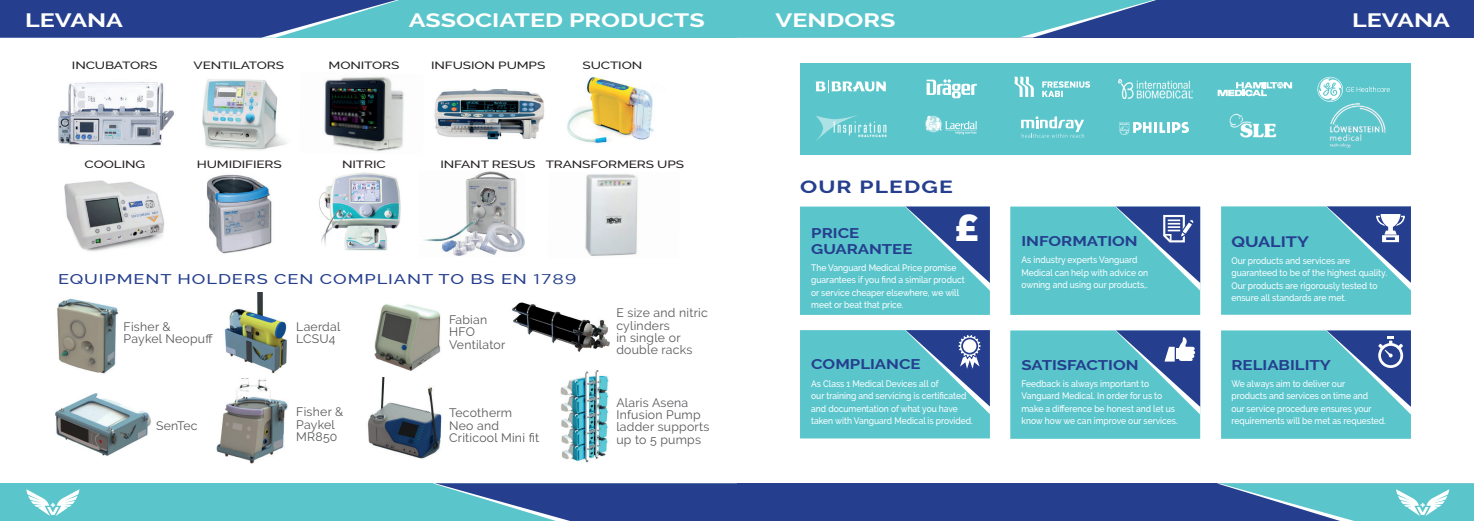
<style>
.page{position:relative;width:1474px;height:521px;background:#fff}
.page>*{position:absolute;margin:0;border:0;box-sizing:border-box;transform-origin:0 0}
.t1{font:900 37.62px "Gotham";color:#fff}
.t2{font:700 19.25px "Raleway";color:#fff;scale:1.3 1}
.t3{font:700 17.5px "Raleway";letter-spacing:.05em;color:#253f8e;scale:1.3 1}
.t4{font:700 15.05px "Raleway";color:#253f8e;scale:1.2 1}
.t5{font:700 14px "Raleway";color:#253f8e;scale:1.2 1}
.t6{font:500 14px "Raleway";letter-spacing:.05em;color:#253f8e;scale:1.3 1}
.t7{font:12.25px/12.2px "Raleway";letter-spacing:.02em;color:#57585a}
.t8{font:500 10.5px "Raleway";letter-spacing:-.01em;color:#231f20;scale:1.3 1}
.t9{font:500 9.45px/12.4px "Raleway";color:#fff;scale:.9 1}
.s1{font-family:"Gotham";font-weight:400}
</style>
<div class="page">
<div style="left:0;top:0;width:737px;height:38px;background:#5ac6cc"></div>
<svg style="left:0;top:0;width:399px;height:38px"></svg>
<div style="left:737px;top:0;width:736px;height:38px;background:#253f8e"></div>
<svg style="left:737px;top:0;width:419px;height:38px;background:#55b3c3"></svg>
<div style="left:0;top:483px;width:737px;height:38px;background:#5ac6cc"></div>
<svg style="left:433px;top:483px;width:304px;height:38px"></svg>
<svg style="left:26px;top:489px;width:53px;height:27px"></svg>
<div style="left:737px;top:483px;width:736px;height:38px;background:#253f8e"></div>
<svg style="left:1217px;top:483px;width:256px;height:38px"></svg>
<img style="left:58px;top:82px;width:117px;height:64px">
<img style="left:202px;top:79px;width:85px;height:71px">
<img style="left:324px;top:76px;width:80px;height:76px">
<img style="left:434px;top:88px;width:110px;height:52px">
<img style="left:64px;top:180px;width:101px;height:72px">
<img style="left:206px;top:174px;width:66px;height:80px">
<img style="left:319px;top:172px;width:82px;height:79px">
<img style="left:424px;top:171px;width:101px;height:85px">
<img style="left:585px;top:174px;width:53px;height:82px">
<div style="left:799px;top:63px;width:611px;height:92px;background:#5ac6cc"></div>
<svg style="left:815px;top:80px;width:70px;height:12px"></svg>
<svg style="left:926px;top:79px;width:50px;height:19px"></svg>
<svg style="left:1014px;top:77px;width:19px;height:20px"></svg>
<svg style="left:1042px;top:81px;width:48px;height:16px"></svg>
<svg style="left:1217px;top:82px;width:75px;height:14px"></svg>
<svg style="left:1317px;top:77px;width:72px;height:25px"></svg>
<img style="left:816px;top:115px;width:71px;height:26px">
<svg style="left:925px;top:115px;width:51px;height:20px"></svg>
<svg style="left:1021px;top:116px;width:63px;height:22px"></svg>
<svg style="left:1119px;top:122px;width:69px;height:13px"></svg>
<img style="left:1229px;top:113px;width:48px;height:24px">
<div style="left:1220px;top:330px;width:190px;height:109px;background:#5ac6cc"></div>
<div style="left:800px;top:330px;width:189px;height:108px;background:#5ac6cc"></div>
<div style="left:800px;top:207px;width:189px;height:108px;background:#5ac6cc"></div>
<svg style="left:903px;top:206px;width:87px;height:208px"></svg>
<div style="left:1010px;top:207px;width:190px;height:108px;background:#5ac6cc"></div>
<div style="left:1220px;top:206px;width:190px;height:109px;background:#5ac6cc"></div>
<svg style="left:1324px;top:206px;width:87px;height:208px"></svg>
<div style="left:1010px;top:330px;width:190px;height:109px;background:#5ac6cc"></div>
<svg style="left:1113px;top:206px;width:88px;height:208px"></svg>
<img style="left:567px;top:77px;width:87px;height:67px">
<img style="left:1118px;top:80px;width:74px;height:18px">
<img style="left:57px;top:298px;width:62px;height:76px">
<img style="left:55px;top:393px;width:96px;height:63px">
<img style="left:224px;top:293px;width:63px;height:80px">
<img style="left:216px;top:378px;width:72px;height:86px">
<img style="left:374px;top:304px;width:67px;height:67px">
<img style="left:367px;top:378px;width:75px;height:81px">
<img style="left:512px;top:302px;width:98px;height:50px">
<img style="left:560px;top:370px;width:49px;height:93px">
<img style="left:1328px;top:98px;width:57px;height:50px">
<h2 class="t2" style="left:25px;top:9px;width:77px">LEVANA</h2>
<h2 class="t2" style="left:409px;top:9px;width:229px">ASSOCIATED PRODUCTS</h2>
<h2 class="t2" style="left:775px;top:9px;width:94px">VENDORS</h2>
<h2 class="t2" style="left:1351px;top:9px;width:77px">LEVANA</h2>
<p class="t8" style="left:72px;top:60px;width:67px">INCUBATORS</p>
<p class="t8" style="left:193px;top:60px;width:71px">VENTILATORS</p>
<p class="t8" style="left:328px;top:60px;width:56px">MONITORS</p>
<p class="t8" style="left:431px;top:60px;width:89px">INFUSION PUMPS</p>
<p class="t8" style="left:582px;top:60px;width:47px">SUCTION</p>
<p class="t8" style="left:85px;top:158px;width:48px">COOLING</p>
<p class="t8" style="left:197px;top:158px;width:67px">HUMIDIFIERS</p>
<p class="t8" style="left:342px;top:158px;width:35px">NITRIC</p>
<p class="t8" style="left:440px;top:158px;width:189px">INFANT RESUS TRANSFORMERS UPS</p>
<h3 class="t6" style="left:58px;top:271px;width:400px">EQUIPMENT HOLDERS CEN COMPLIANT TO BS EN <span class="s1">1789</span></h3>
<p class="t7" style="left:124px;top:321px;width:91px">Fisher &amp;<br>Paykel Neopuff</p>
<p class="t7" style="left:449px;top:314px;width:58px">Fabian<br>HFO<br>Ventilator</p>
<p class="t7" style="left:296px;top:321px;width:46px">Laerdal<br>LCSU4</p>
<p class="t7" style="left:156px;top:420px;width:43px">SenTec</p>
<p class="t7" style="left:296px;top:406px;width:49px">Fisher &amp;<br>Paykel<br>MR850</p>
<p class="t7" style="left:449px;top:407px;width:92px">Tecotherm<br>Neo and<br>Criticool Mini fit</p>
<p class="t7" style="left:616px;top:307px;width:93px">E size and nitric cylinders<br>in single or double racks</p>
<p class="t7" style="left:616px;top:396px;width:95px">Alaris Asena<br>Infusion Pump ladder supports up to 5 pumps</p>
<h3 class="t3" style="left:800px;top:176px;width:119px">OUR PLEDGE</h3>
<h3 class="t5" style="left:811px;top:225px;width:42px">PRICE</h3>
<h1 class="t1" style="left:954px;top:206px;width:26px">£</h1>
<h3 class="t5" style="left:811px;top:241px;width:86px">GUARANTEE</h3>
<p class="t9" style="left:811px;top:261px;width:172px">The Vanguard Medical Price promise guarantees if you find a similar product or service cheaper elsewhere, we will meet or beat that price.</p>
<h3 class="t5" style="left:811px;top:356px;width:93px">COMPLIANCE</h3>
<p class="t9" style="left:811px;top:377px;width:181px">As Class 1 Medical Devices all of<br>our training and servicing is certificated and documentation of what you have taken with Vanguard Medical is provided.</p>
<h3 class="t5" style="left:1021px;top:233px;width:98px">INFORMATION</h3>
<p class="t9" style="left:1021px;top:254px;width:142px">As industry experts Vanguard<br>Medical can help with advice on owning and using our products,.</p>
<h3 class="t5" style="left:1021px;top:357px;width:99px">SATISFACTION</h3>
<p class="t9" style="left:1021px;top:377px;width:175px">Feedback is always important to Vanguard Medical. In order for us to make a difference be honest and let us know how we can improve our services.</p>
<h3 class="t4" style="left:1231px;top:233px;width:66px">QUALITY</h3>
<p class="t9" style="left:1231px;top:254px;width:174px">Our products and services are guaranteed to be of the highest quality.<br>Our products are rigorously tested to ensure all standards are met.</p>
<h3 class="t5" style="left:1231px;top:357px;width:84px">RELIABILITY</h3>
<p class="t9" style="left:1231px;top:377px;width:173px">We always aim to deliver our<br>products and services on time and<br>our service procedure ensures your requirements will be met as requested.</p>
</div>
